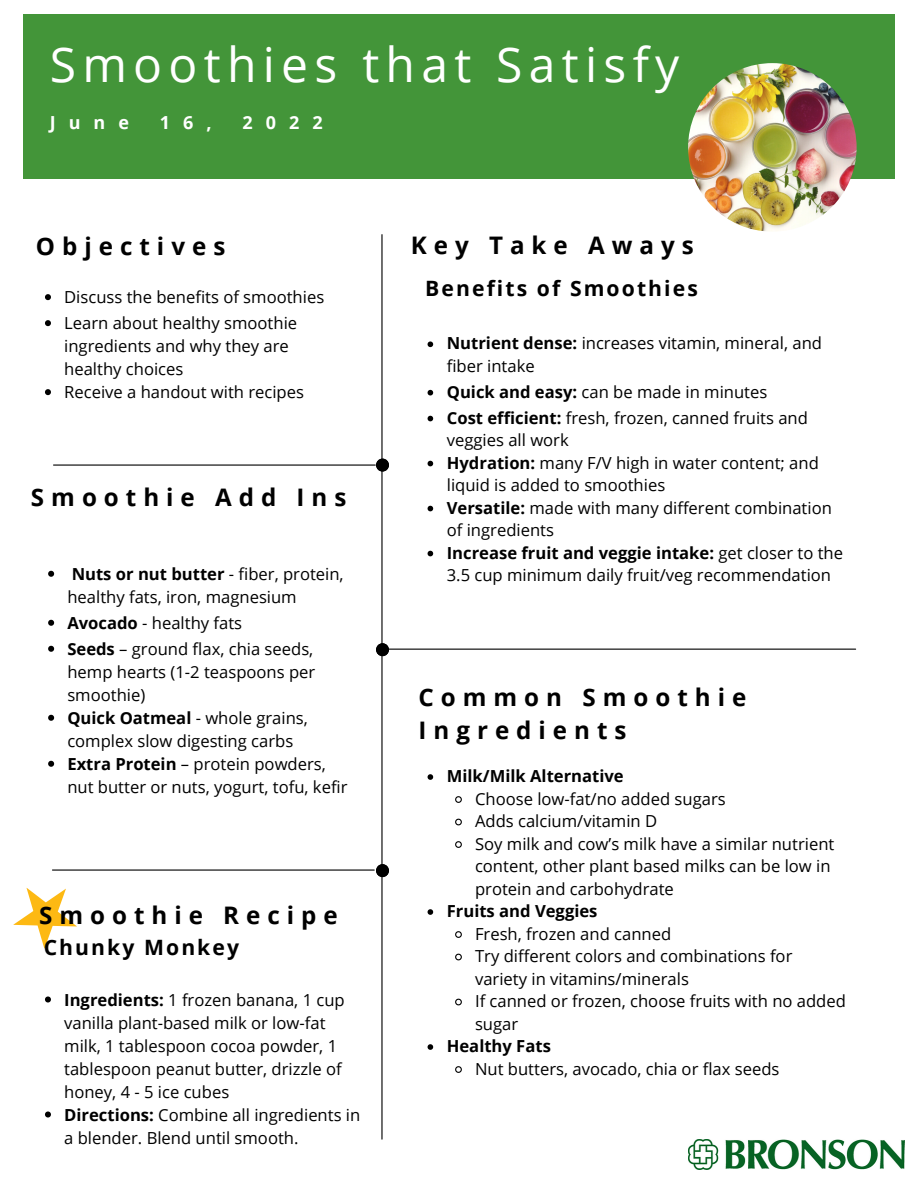
<style>
.page{position:relative;width:918px;height:1188px;background:#fff}
.page>*{position:absolute;margin:0;border:0;box-sizing:border-box;transform-origin:0 0}
.t1{font:48px "Open Sans";letter-spacing:.13em;color:#fff}
.t2{font:700 24.15px/32.8px "Open Sans";letter-spacing:.29em;color:#000}
.t3{font:700 21.15px "Open Sans";letter-spacing:.1em;color:#000}
.t4{font:700 18px "Open Sans";letter-spacing:.725em;color:#fff}
.t5{font:16.65px/22.5px "Open Sans";color:#000}
.t6{font:700 16.65px "Open Sans";color:#000}
.s1{font-weight:700}
</style>
<div class="page">
<div style="left:23px;top:15px;width:872px;height:164px;background:#439539"></div>
<hr style="left:381px;top:235px;width:2px;height:904px;background:#000">
<hr style="left:54px;top:465px;width:321px;height:1px;background:#000">
<img style="left:688px;top:63px;width:169px;height:169px;border-radius:50%">
<svg style="left:376px;top:459px;width:13px;height:13px"></svg>
<div style="left:376px;top:459px;width:13px;height:12px;background:#000;border-radius:50%"></div>
<hr style="left:382px;top:649px;width:474px;height:1px;background:#000">
<div style="left:376px;top:643px;width:13px;height:13px;background:#000;border-radius:50%"></div>
<div style="left:376px;top:864px;width:13px;height:13px;background:#000;border-radius:50%"></div>
<hr style="left:52px;top:870px;width:322px;height:1px;background:#000">
<svg style="left:13px;top:869px;width:74px;height:80px"></svg>
<img style="left:688px;top:1139px;width:216px;height:31px">
<svg style="left:48px;top:571px;width:6px;height:6px"></svg>
<svg style="left:48px;top:620px;width:6px;height:6px"></svg>
<svg style="left:48px;top:646px;width:6px;height:6px"></svg>
<svg style="left:48px;top:715px;width:6px;height:6px"></svg>
<svg style="left:48px;top:761px;width:6px;height:6px"></svg>
<svg style="left:45px;top:294px;width:6px;height:6px"></svg>
<svg style="left:45px;top:320px;width:6px;height:6px"></svg>
<svg style="left:45px;top:389px;width:6px;height:6px"></svg>
<svg style="left:428px;top:341px;width:5px;height:6px"></svg>
<svg style="left:428px;top:390px;width:5px;height:5px"></svg>
<svg style="left:428px;top:416px;width:5px;height:5px"></svg>
<svg style="left:428px;top:461px;width:5px;height:5px"></svg>
<svg style="left:428px;top:506px;width:5px;height:5px"></svg>
<svg style="left:428px;top:551px;width:5px;height:5px"></svg>
<svg style="left:428px;top:774px;width:5px;height:6px"></svg>
<svg style="left:455px;top:796px;width:7px;height:7px"></svg>
<svg style="left:455px;top:818px;width:7px;height:8px"></svg>
<svg style="left:455px;top:841px;width:7px;height:7px"></svg>
<svg style="left:428px;top:909px;width:5px;height:6px"></svg>
<svg style="left:455px;top:931px;width:7px;height:7px"></svg>
<svg style="left:455px;top:953px;width:7px;height:8px"></svg>
<svg style="left:455px;top:998px;width:7px;height:8px"></svg>
<svg style="left:428px;top:1044px;width:5px;height:6px"></svg>
<svg style="left:455px;top:1066px;width:7px;height:7px"></svg>
<svg style="left:45px;top:997px;width:6px;height:6px"></svg>
<svg style="left:45px;top:1112px;width:6px;height:6px"></svg>
<h1 class="t1" style="left:50px;top:30px;width:631px">Smoothies that Satisfy</h1>
<p class="t4" style="left:50px;top:110px;width:81px">June</p>
<p class="t4" style="left:160px;top:110px;width:53px">16,</p>
<p class="t4" style="left:243px;top:110px;width:82px">2022</p>
<h2 class="t2" style="left:36px;top:229px;width:191px">Objectives</h2>
<h2 class="t2" style="left:411px;top:229px;width:285px">Key Take Aways</h2>
<p class="t3" style="left:425px;top:273px;width:274px">Benefits of Smoothies</p>
<p class="t5" style="left:64px;top:284px;width:262px;line-height:26px">Discuss the benefits of smoothies<br>Learn about healthy smoothie</p>
<p class="t5" style="left:64px;top:334px;width:241px;line-height:23px">ingredients and why they are healthy choices<br>Receive a handout with recipes</p>
<p class="t5" style="left:447px;top:332px;width:377px"><span class="s1">Nutrient dense:</span> increases vitamin, mineral, and fiber intake</p>
<p class="t5" style="left:447px;top:378px;width:363px;line-height:25.8px"><span class="s1">Quick and easy:</span> can be made in minutes<br><span class="s1">Cost efficient:</span> fresh, frozen, canned fruits and</p>
<p class="t5" style="left:447px;top:428px;width:398px">veggies all work<br><span class="s1">Hydration:</span> many F/V high in water content; and liquid is added to smoothies<br><span class="s1">Versatile:</span> made with many different combination of ingredients<br><span class="s1">Increase fruit and veggie intake:</span> get closer to the 3.5 cup minimum daily fruit/veg recommendation</p>
<h2 class="t2" style="left:31px;top:480px;width:317px">Smoothie Add Ins</h2>
<p class="t5" style="left:67px;top:562px;width:278px;line-height:23px"><span class="s1">Nuts or nut butter</span> - fiber, protein, healthy fats, iron, magnesium</p>
<p class="t5" style="left:67px;top:609px;width:248px;line-height:26px"><span class="s1">Avocado</span> - healthy fats<br><span class="s1">Seeds</span> – ground flax, chia seeds,</p>
<p class="t5" style="left:67px;top:660px;width:282px;line-height:23px">hemp hearts (1-2 teaspoons per smoothie)<br><span class="s1">Quick Oatmeal</span> - whole grains, complex slow digesting carbs<br><span class="s1">Extra Protein</span> – protein powders, nut butter or nuts, yogurt, tofu, kefir</p>
<h2 class="t2" style="left:419px;top:680px;width:329px">Common Smoothie<br>Ingredients</h2>
<p class="t6" style="left:447px;top:764px;width:178px">Milk/Milk Alternative</p>
<p class="t5" style="left:475px;top:787px;width:361px">Choose low-fat/no added sugars<br>Adds calcium/vitamin D<br>Soy milk and cow’s milk have a similar nutrient content, other plant based milks can be low in protein and carbohydrate</p>
<p class="t6" style="left:447px;top:899px;width:152px">Fruits and Veggies</p>
<p class="t5" style="left:475px;top:922px;width:372px">Fresh, frozen and canned<br>Try different colors and combinations for variety in vitamins/minerals<br>If canned or frozen, choose fruits with no added sugar</p>
<p class="t6" style="left:447px;top:1034px;width:106px">Healthy Fats</p>
<p class="t5" style="left:475px;top:1057px;width:306px">Nut butters, avocado, chia or flax seeds</p>
<h2 class="t2" style="left:39px;top:898px;width:300px">Smoothie Recipe</h2>
<p class="t3" style="left:44px;top:933px;width:197px">Chunky Monkey</p>
<p class="t5" style="left:64px;top:988px;width:298px;line-height:23px"><span class="s1">Ingredients:</span> 1 frozen banana, 1 cup vanilla plant-based milk or low-fat milk, 1 tablespoon cocoa powder, 1 tablespoon peanut butter, drizzle of honey, 4 - 5 ice cubes<br><span class="s1">Directions:</span> Combine all ingredients in a blender. Blend until smooth.</p>
</div>
